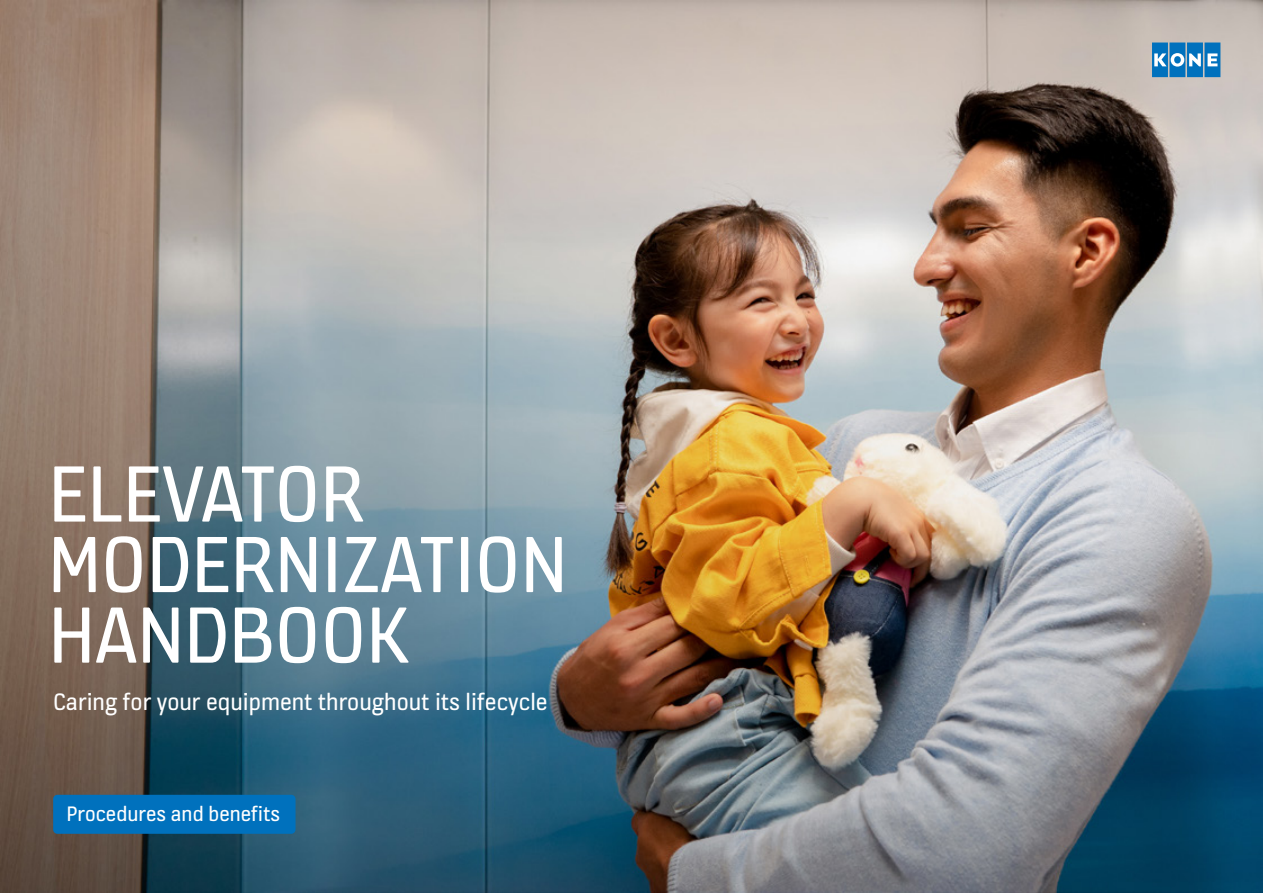
<style>
.page{position:relative;width:1263px;height:893px;background:#fff}
.page>*{position:absolute;margin:0;border:0;box-sizing:border-box;transform-origin:0 0}
.t1{font:85.5px/70.5px "KONE Information";color:#fff}
.t2{font:25.5px "KONE Information";color:#fff}
.t3{font:22.5px "KONE Information";color:#fff}
</style>
<div class="page">
<img style="left:0;top:0;width:1263px;height:893px">
<div style="left:53px;top:795px;width:243px;height:39px;background:#0071bd;border-radius:4px"></div>
<svg style="left:1152px;top:43px;width:68px;height:34px;background:#3b8fc8"></svg>
<h1 class="t1" style="left:49px;top:455px;width:520px">ELEVATOR<br>MODERNIZATION<br>HANDBOOK</h1>
<p class="t2" style="left:53px;top:685px;width:496px">Caring for your equipment throughout its lifecycle</p>
<p class="t3" style="left:67px;top:799px;width:215px">Procedures and benefits</p>
</div>
